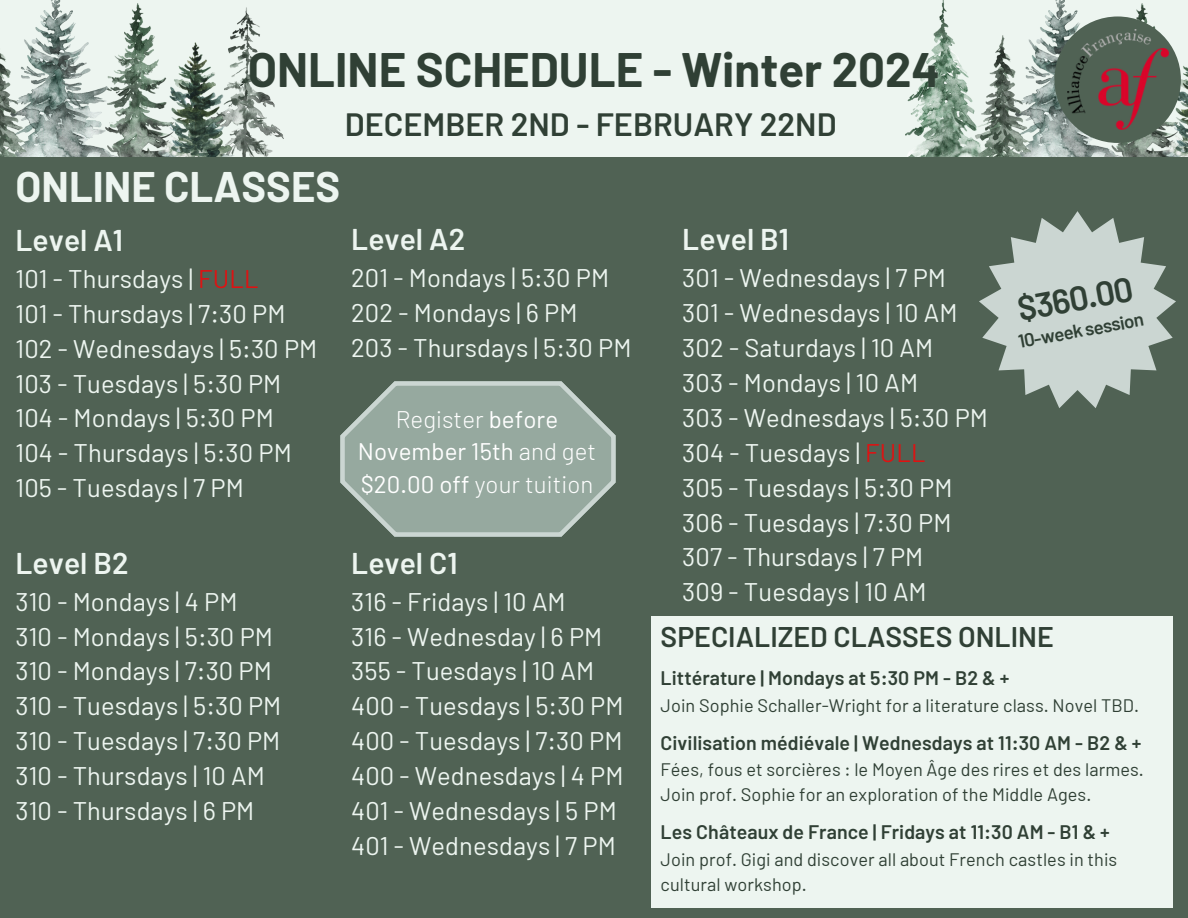
<style>
.page{position:relative;width:1188px;height:918px;background:#506254}
.page>*{position:absolute;margin:0;border:0;box-sizing:border-box;transform-origin:0 0}
.t1{font:700 47.25px "Barlow";color:#304035}
.t2{font:700 41.85px "Barlow";color:#edf5f0}
.t3{font:600 34.35px "Barlow";color:#304035}
.t4{font:600 32.25px "Barlow";color:#304035}
.t5{font:600 30px "Barlow";color:#edf5f0}
.t6{font:600 28.35px "Barlow";color:#304035}
.t7{font:25.5px/34.8px "Barlow";letter-spacing:.005em;color:#edf5f0}
.t8{font:24px/32.7px "Barlow";letter-spacing:.005em;color:#fff;text-align:center}
.t9{font:600 19.65px "Barlow";letter-spacing:.005em;color:#304035}
.t10{font:600 18.6px "Barlow";color:#304035}
.t11{font:18.15px/25px "Barlow";letter-spacing:.005em;color:#304035}
.s1{color:#df1212}
.s2{font-weight:300}
</style>
<div class="page">
<div style="left:0;top:0;width:1188px;height:157px;background:#edf5f0"></div>
<img style="left:905px;top:0;width:283px;height:157px">
<div style="left:1054px;top:16px;width:127px;height:127px;background:#506254;border-radius:50%"></div>
<img style="left:1067px;top:30px;width:101px;height:100px">
<svg style="left:979px;top:211px;width:197px;height:197px"></svg>
<div style="left:651px;top:616px;width:522px;height:292px;background:#edf5f0"></div>
<img style="left:0;top:0;width:283px;height:157px">
<svg style="left:340px;top:381px;width:276px;height:156px;background:#90a298"></svg>
<h1 class="t1" style="left:248px;top:39px;width:694px">ONLINE SCHEDULE - Winter 2024</h1>
<p class="t4" style="left:345px;top:104px;width:493px">DECEMBER 2ND - FEBRUARY 22ND</p>
<h4 class="t2" style="left:16px;top:160px;width:326px">ONLINE CLASSES</h4>
<h3 class="t5" style="left:16px;top:221px;width:109px">Level A1</h3>
<h3 class="t7" style="left:16px;top:260px;width:303px">101 - Thursdays | <span class="s1">FULL<br></span>101 - Thursdays | 7:30 PM<br>102 - Wednesdays | 5:30 PM<br>103 - Tuesdays | 5:30 PM<br>104 - Mondays | 5:30 PM<br>104 - Thursdays | 5:30 PM<br>105 - Tuesdays | 7 PM</h3>
<p class="t5" style="left:351px;top:220px;width:115px">Level A2</p>
<p class="t7" style="left:351px;top:260px;width:282px">201 - Mondays | 5:30 PM<br>202 - Mondays | 6 PM<br>203 - Thursdays | 5:30 PM</p>
<p class="t5" style="left:682px;top:220px;width:108px">Level B1</p>
<p class="t7" style="left:682px;top:260px;width:307px">301 - Wednesdays | 7 PM<br>301 - Wednesdays | 10 AM<br>302 - Saturdays | 10 AM<br>303 - Mondays | 10 AM<br>303 - Wednesdays | 5:30 PM<br>304 - Tuesdays | <span class="s1">FULL<br></span>305 - Tuesdays | 5:30 PM<br>306 - Tuesdays | 7:30 PM<br>307 - Thursdays | 7 PM<br>309 - Tuesdays | 10 AM</p>
<p class="t3" style="left:1014px;top:287px;width:118px;rotate:-10deg">$360.00</p>
<p class="t10" style="left:1016px;top:330px;width:129px;rotate:-10deg">10-week session</p>
<p class="t8" style="left:358px;top:402px;width:240px"><span class="s2">Register</span> before<br>November 15th <span class="s2">and get </span>$20.00 off <span class="s2">your tuition</span></p>
<p class="t5" style="left:16px;top:544px;width:115px">Level B2</p>
<p class="t7" style="left:16px;top:583px;width:267px">310 - Mondays | 4 PM<br>310 - Mondays | 5:30 PM<br>310 - Mondays | 7:30 PM<br>310 - Tuesdays | 5:30 PM<br>310 - Tuesdays | 7:30 PM<br>310 - Thursdays | 10 AM<br>310 - Thursdays | 6 PM</p>
<p class="t5" style="left:351px;top:544px;width:108px">Level C1</p>
<p class="t7" style="left:351px;top:583px;width:274px">316 - Fridays | 10 AM<br>316 - Wednesday | 6 PM<br>355 - Tuesdays | 10 AM<br>400 - Tuesdays | 5:30 PM<br>400 - Tuesdays | 7:30 PM<br>400 - Wednesdays | 4 PM<br>401 - Wednesdays | 5 PM<br>401 - Wednesdays | 7 PM</p>
<h4 class="t6" style="left:661px;top:618px;width:395px">SPECIALIZED CLASSES ONLINE</h4>
<h2 class="t9" style="left:661px;top:666px;width:350px">Littérature | Mondays at 5:30 PM - B2 &amp; +</h2>
<h5 class="t11" style="left:661px;top:692px;width:480px">Join Sophie Schaller-Wright for a literature class. Novel TBD.</h5>
<h4 class="t9" style="left:661px;top:730px;width:482px">Civilisation médiévale | Wednesdays at 11:30 AM - B2 &amp; +</h4>
<h4 class="t11" style="left:661px;top:756px;width:485px">Fées, fous et sorcières : le Moyen Âge des rires et des larmes.<br>Join prof. Sophie for an exploration of the Middle Ages.</h4>
<h4 class="t9" style="left:661px;top:820px;width:451px">Les Châteaux de France | Fridays at 11:30 AM - B1 &amp; +</h4>
<h4 class="t11" style="left:661px;top:846px;width:458px">Join prof. Gigi and discover all about French castles in this cultural workshop.</h4>
</div>
